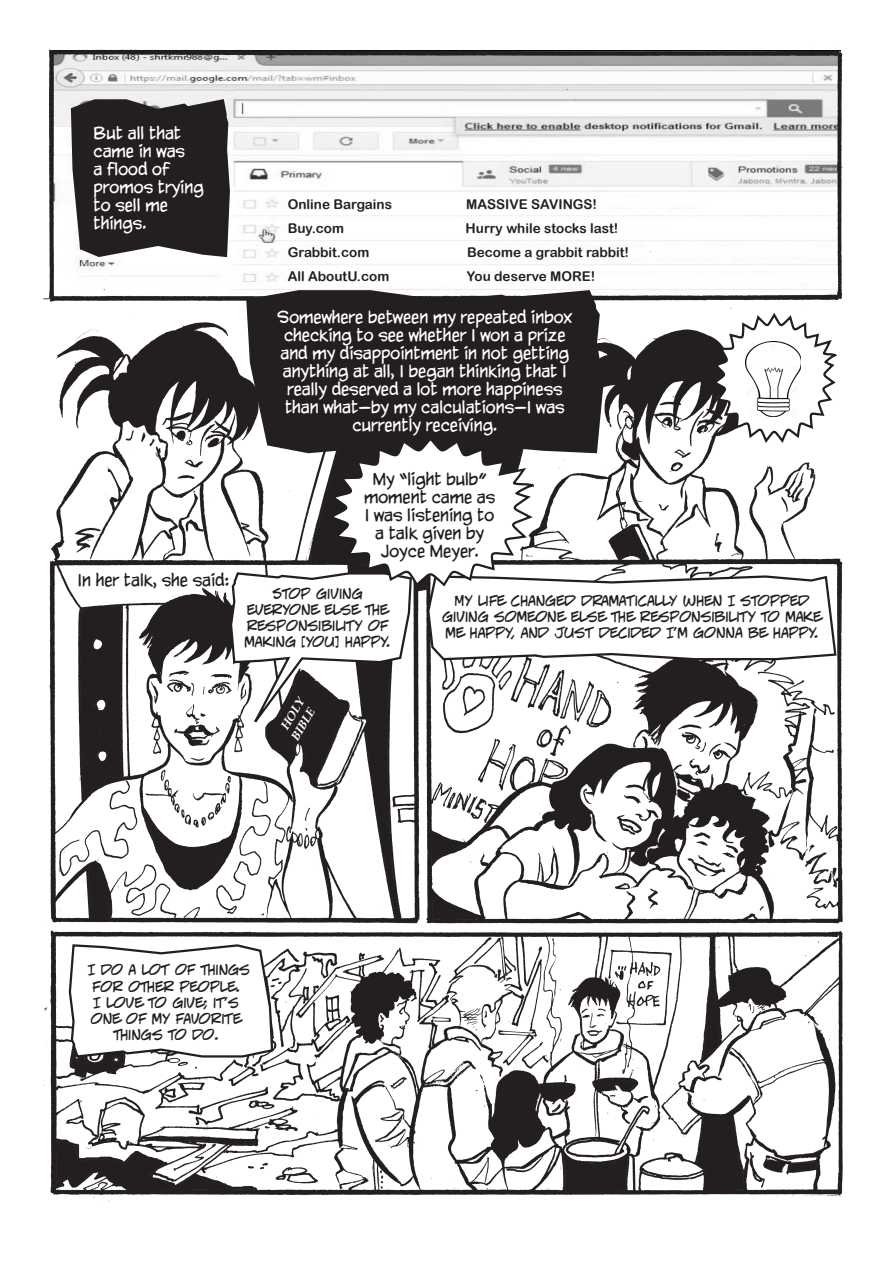
<style>
.page{position:relative;width:893px;height:1263px;background:#fff}
.page>*{position:absolute;margin:0;border:0;box-sizing:border-box;transform-origin:0 0}
.Comix_Speech{font:15px/18px "CC Yada Yada Yada Int";color:#fff}
.t1{font:15px/18px "CC Yada Yada Yada Int";color:#231f20;text-align:center}
.Comix_Speech-2{font:13.5px/16.2px "CC Jeff Campbell";color:#231f20;text-align:center}
.Contentment_text{font:13.5px "Arial Rounded MT Bold";color:#231f20}
.t2{font:italic 700 12px "Book Antiqua";color:#fff}
</style>
<div class="page">
<img style="left:43px;top:47px;width:800px;height:1156px">
<svg style="left:245px;top:289px;width:360px;height:22px"></svg>
<svg style="left:70px;top:98px;width:161px;height:160px;background:#3a3637"></svg>
<svg style="left:68px;top:943px;width:206px;height:116px"></svg>
<svg style="left:229px;top:311px;width:609px;height:435px"></svg>
<img style="left:745px;top:342px;width:56px;height:75px">
<p class="Comix_Speech" style="left:94px;top:125px;width:112px">But all that came in was<br>a flood of promos trying to sell me things.</p>
<p class="t1" style="left:77px;top:572px;width:153px">In her talk, she said:</p>
<p class="Contentment_text" style="left:288px;top:197px;width:106px">Online Bargains</p>
<p class="Contentment_text" style="left:466px;top:197px;width:132px">MASSIVE SAVINGS!</p>
<p class="Contentment_text" style="left:288px;top:221px;width:58px">Buy.com</p>
<p class="Contentment_text" style="left:466px;top:221px;width:154px">Hurry while stocks last!</p>
<p class="Contentment_text" style="left:288px;top:245px;width:83px">Grabbit.com</p>
<p class="Contentment_text" style="left:467px;top:245px;width:163px">Become a grabbit rabbit!</p>
<p class="Contentment_text" style="left:288px;top:269px;width:103px">All AboutU.com</p>
<p class="Contentment_text" style="left:467px;top:269px;width:130px">You deserve MORE!</p>
<p class="Comix_Speech" style="left:277px;top:309px;width:297px;text-align:center">Somewhere between my repeated inbox checking to see whether I won a prize and my disappointment in not getting anything at all, I began thinking that I really deserved a lot more happiness than what—by my calculations—I was currently receiving.</p>
<p class="t1" style="left:364px;top:471px;width:133px">My “light bulb” moment came as<br>I was listening to a talk given by<br>Joyce Meyer.</p>
<p class="Comix_Speech-2" style="left:245px;top:586px;width:147px">STOP GIVING<br>EVERYONE ELSE THE<br>RESPONSIBILITY OF<br>MAKING [YOU] HAPPY.</p>
<p class="Comix_Speech-2" style="left:442px;top:593px;width:381px">MY LIFE CHANGED DRAMATICALLY WHEN I STOPPED<br>GIVING SOMEONE ELSE THE RESPONSIBILITY TO MAKE<br>ME HAPPY, AND JUST DECIDED I’M GONNA BE HAPPY.</p>
<p class="t2" style="left:276px;top:725px;width:37px;rotate:-60deg">HOLY</p>
<p class="t2" style="left:287px;top:736px;width:37px;rotate:-60deg">BIBLE</p>
<p class="Comix_Speech-2" style="left:88px;top:963px;width:164px">I DO A LOT OF THINGS<br>FOR OTHER PEOPLE.<br>I LOVE TO GIVE; IT’S<br>ONE OF MY FAVORITE<br>THINGS TO DO.</p>
</div>
